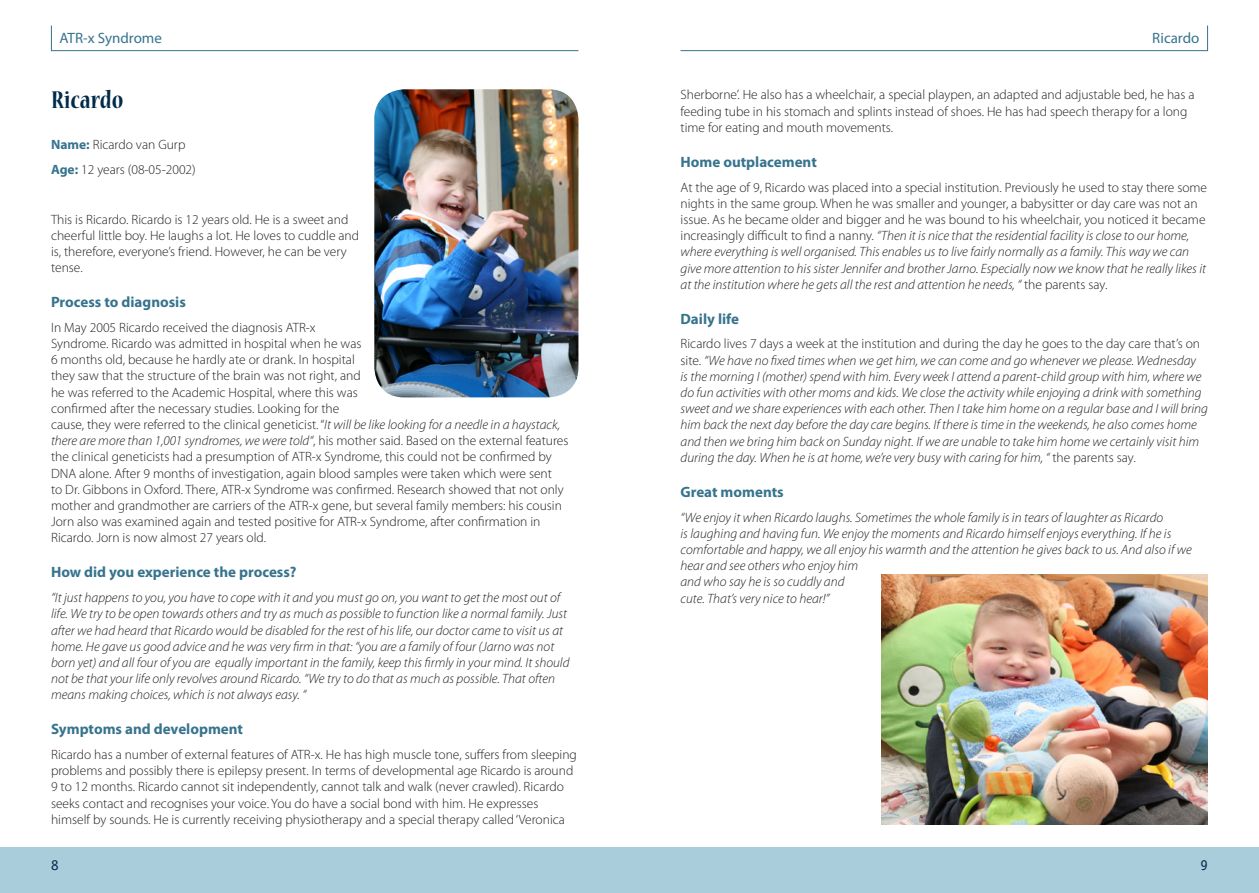
<style>
.page{position:relative;width:1259px;height:893px;background:#fff}
.page>*{position:absolute;margin:0;border:0;box-sizing:border-box;transform-origin:0 0}
.t1{font:700 condensed 27px "Nueva Std";color:#002b49}
.t2{font:700 15px "Myriad Pro";color:#37738d}
.t3{font:15px "Myriad Pro";color:#37738d}
.t4{font:15px "Officina Sans Std";color:#002b49}
.t5{font:italic 300 13.5px/16.2px "Myriad Pro";color:#231f20}
.t6{font:300 13.5px/16.2px "Myriad Pro";color:#231f20}
.s1{font-weight:700;color:#37738d}
.s2{font-style:italic}
.s3{font-style:normal}
</style>
<div class="page">
<div style="left:0;top:847px;width:629px;height:46px;background:#aacddb"></div>
<div style="left:629px;top:847px;width:630px;height:46px;background:#aacddb"></div>
<svg style="left:51px;top:25px;width:528px;height:26px"></svg>
<svg style="left:680px;top:25px;width:528px;height:26px"></svg>
<img style="left:374px;top:89px;width:204px;height:308px">
<img style="left:881px;top:574px;width:327px;height:251px">
<p class="t3" style="left:60px;top:29px;width:104px">ATR-x Syndrome</p>
<p class="t3" style="left:1152px;top:29px;width:49px">Ricardo</p>
<h1 class="t1" style="left:51px;top:87px;width:74px">Ricardo</h1>
<p class="t6" style="left:51px;top:133px;width:146px;line-height:24.8px"><span class="s1">Name:</span> Ricardo van Gurp<br><span class="s1">Age:</span> 12 years (08-05-2002)</p>
<p class="t6" style="left:51px;top:211px;width:310px">This is Ricardo. Ricardo is 12 years old. He is a sweet and cheerful little boy. He laughs a lot. He loves to cuddle and is, therefore, everyone’s friend. However, he can be very tense.</p>
<p class="t2" style="left:51px;top:292px;width:136px">Process to diagnosis</p>
<p class="t6" style="left:51px;top:319px;width:519px">In May 2005 Ricardo received the diagnosis ATR-x<br>Syndrome. Ricardo was admitted in hospital when he was<br>6 months old, because he hardly ate or drank. In hospital<br>they saw that the structure of the brain was not right, and<br>he was referred to the Academic Hospital, where this was<br>confirmed after the necessary studies. Looking for the<br>cause, they were referred to the clinical geneticist. “<span class="s2">It will be like looking for a needle in a haystack, there are more than 1,001 syndromes, we were told“</span>, his mother said. Based on the external features the clinical geneticists had a presumption of ATR-x Syndrome, this could not be confirmed by DNA alone. After 9 months of investigation, again blood samples were taken which were sent<br>to Dr. Gibbons in Oxford. There, ATR-x Syndrome was confirmed. Research showed that not only mother and grandmother are carriers of the ATR-x gene, but several family members: his cousin Jorn also was examined again and tested positive for ATR-x Syndrome, after confirmation in Ricardo. Jorn is now almost 27 years old.</p>
<p class="t2" style="left:51px;top:563px;width:247px">How did you experience the process?</p>
<p class="t5" style="left:51px;top:590px;width:520px">“It just happens to you, you have to cope with it and you must go on, you want to get the most out of life. We try to be open towards others and try as much as possible to function like a normal family. Just after we had heard that Ricardo would be disabled for the rest of his life, our doctor came to visit us at home. He gave us good advice and he was very firm in that: “you are a family of four (Jarno was not born yet) and all four of you are equally important in the family, keep this firmly in your mind. It should not be that your life only revolves around Ricardo. “We try to do that as much as possible. That often means making choices, which is not always easy. “</p>
<p class="t2" style="left:51px;top:719px;width:193px">Symptoms and development</p>
<p class="t6" style="left:51px;top:747px;width:527px">Ricardo has a number of external features of ATR-x. He has high muscle tone, suffers from sleeping problems and possibly there is epilepsy present. In terms of developmental age Ricardo is around 9 to 12 months. Ricardo cannot sit independently, cannot talk and walk (never crawled). Ricardo seeks contact and recognises your voice. You do have a social bond with him. He expresses himself by sounds. He is currently receiving physiotherapy and a special therapy called ‘Veronica</p>
<p class="t6" style="left:680px;top:87px;width:515px">Sherborne’. He also has a wheelchair, a special playpen, an adapted and adjustable bed, he has a feeding tube in his stomach and splints instead of shoes. He has had speech therapy for a long time for eating and mouth movements.</p>
<p class="t2" style="left:680px;top:152px;width:138px">Home outplacement</p>
<p class="t5" style="left:680px;top:179px;width:528px"><span class="s3">At the age of 9, Ricardo was placed into a special institution. Previously he used to stay there some nights in the same group. When he was smaller and younger, a babysitter or day care was not an issue. As he became older and bigger and he was bound to his wheelchair, you noticed it became increasingly difficult to find a nanny.</span> “Then it is nice that the residential facility is close to our home, where everything is well organised. This enables us to live fairly normally as a family. This way we can give more attention to his sister Jennifer and brother Jarno. Especially now we know that he really likes it at the institution where he gets all the rest and attention he needs, “ <span class="s3">the parents say.</span></p>
<p class="t2" style="left:680px;top:309px;width:60px">Daily life</p>
<p class="t5" style="left:680px;top:336px;width:529px"><span class="s3">Ricardo lives 7 days a week at the institution and during the day he goes to the day care that’s on site.</span> “We have no fixed times when we get him, we can come and go whenever we please. Wednesday<br>is the morning I (mother) spend with him. Every week I attend a parent-child group with him, where we do fun activities with other moms and kids. We close the activity while enjoying a drink with something sweet and we share experiences with each other. Then I take him home on a regular base and I will bring him back the next day before the day care begins. If there is time in the weekends, he also comes home and then we bring him back on Sunday night. If we are unable to take him home we certainly visit him during the day. When he is at home, we’re very busy with caring for him, “ <span class="s3">the parents say.</span></p>
<p class="t2" style="left:680px;top:482px;width:105px">Great moments</p>
<p class="t5" style="left:680px;top:509px;width:513px">“We enjoy it when Ricardo laughs. Sometimes the whole family is in tears of laughter as Ricardo<br>is laughing and having fun. We enjoy the moments and Ricardo himself enjoys everything. If he is comfortable and happy, we all enjoy his warmth and the attention he gives back to us. And also if we hear and see others who enjoy him<br>and who say he is so cuddly and<br>cute. That’s very nice to hear!”</p>
<p class="t4" style="left:51px;top:856px;width:9px">8</p>
<p class="t4" style="left:1200px;top:856px;width:9px">9</p>
</div>
